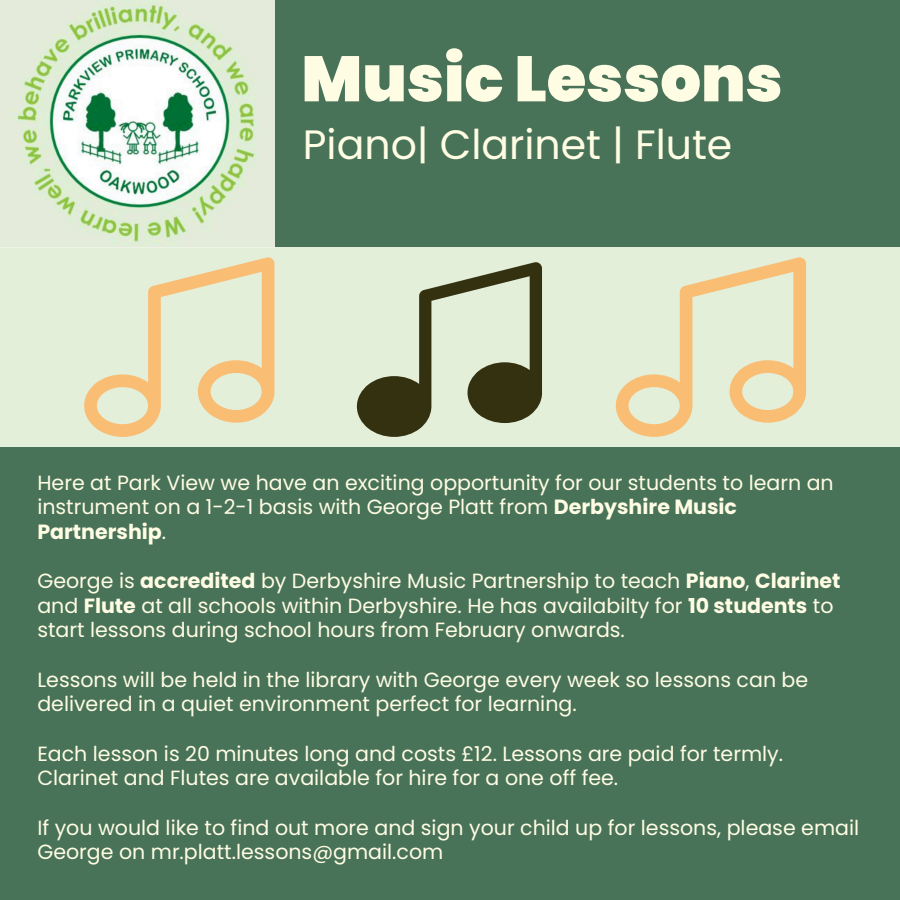
<style>
.page{position:relative;width:900px;height:900px;background:#497358}
.page>*{position:absolute;margin:0;border:0;box-sizing:border-box;transform-origin:0 0}
.t1{font:900 64px "Poppins";color:#fffce4}
.t2{font:41px "Poppins";color:#fffce4}
.t3{font:20.5px/24.7px "Poppins";color:#fffce4}
.s1{font-weight:700}
</style>
<div class="page">
<div style="left:0;top:248px;width:900px;height:199px;background:#e3efd9"></div>
<svg style="left:84px;top:257px;width:191px;height:180px"></svg>
<svg style="left:616px;top:257px;width:190px;height:180px"></svg>
<svg style="left:357px;top:262px;width:185px;height:175px"></svg>
<img style="left:0;top:0;width:274px;height:248px">
<h1 class="t1" style="left:301px;top:42px;width:483px">Music Lessons</h1>
<h2 class="t2" style="left:303px;top:120px;width:431px">Piano| Clarinet | Flute</h2>
<p class="t3" style="left:37px;top:470px;width:798px">Here at Park View we have an exciting opportunity for our students to learn an instrument on a 1-2-1 basis with George Platt from <span class="s1">Derbyshire Music<br>Partnership</span>.</p>
<p class="t3" style="left:37px;top:569px;width:805px">George is <span class="s1">accredited</span> by Derbyshire Music Partnership to teach <span class="s1">Piano</span>, <span class="s1">Clarinet </span>and <span class="s1">Flute</span> at all schools within Derbyshire. He has availabilty for <span class="s1">10 students</span> to start lessons during school hours from February onwards.</p>
<p class="t3" style="left:37px;top:667px;width:772px">Lessons will be held in the library with George every week so lessons can be delivered in a quiet environment perfect for learning.</p>
<p class="t3" style="left:37px;top:741px;width:747px">Each lesson is 20 minutes long and costs £12. Lessons are paid for termly.<br>Clarinet and Flutes are available for hire for a one off fee.</p>
<p class="t3" style="left:37px;top:815px;width:823px">If you would like to find out more and sign your child up for lessons, please email<br>George on mr.platt.lessons@gmail.com</p>
</div>
